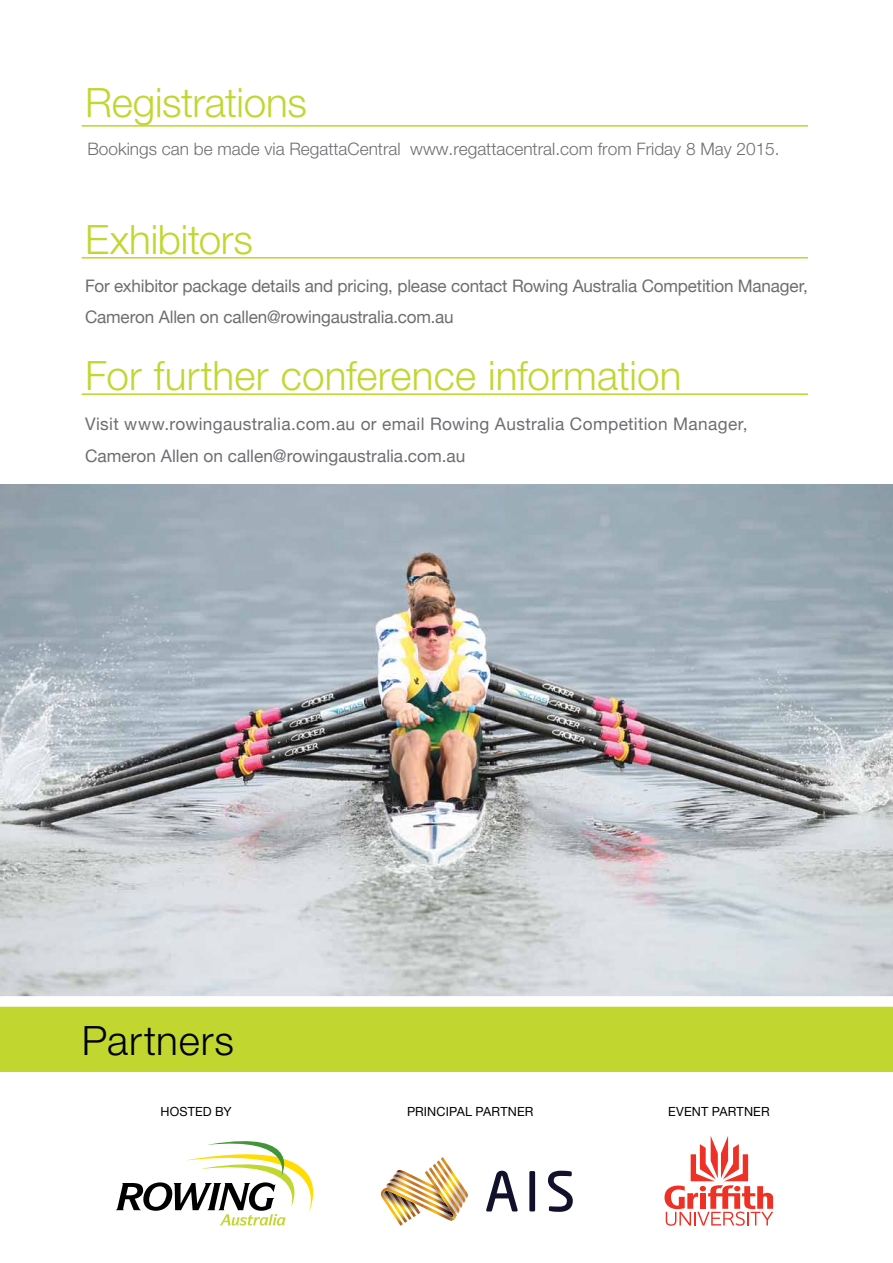
<style>
.page{position:relative;width:893px;height:1263px;background:#fff}
.page>*{position:absolute;margin:0;border:0;box-sizing:border-box;transform-origin:0 0}
.t1{font:300 40.5px "Helvetica Neue";letter-spacing:-.005em;color:#c1d72f}
.t2{font:300 40.5px "Helvetica Neue";letter-spacing:.02em;color:#000}
.t3{font:17.25px/31.7px "Helvetica Neue";letter-spacing:-.005em;color:#6d6e71}
.t4{font:17.25px/31.7px "Helvetica Neue";letter-spacing:.015em;color:#6d6e71}
.t5{font:300 17.25px "Helvetica Neue";color:#6d6e71}
.t6{font:12.6px "Helvetica Neue";letter-spacing:.01em;color:#000}
</style>
<div class="page">
<div style="left:0;top:1002px;width:893px;height:69px;background:#c1d72f"></div>
<img style="left:0;top:485px;width:893px;height:511px">
<hr style="left:82px;top:257px;width:726px;height:2px;background:#c1d72f">
<hr style="left:82px;top:393px;width:726px;height:2px;background:#c1d72f">
<hr style="left:82px;top:125px;width:726px;height:2px;background:#c1d72f">
<svg style="left:116px;top:1141px;width:197px;height:84px"></svg>
<svg style="left:486px;top:1171px;width:32px;height:40px"></svg>
<div style="left:529px;top:1171px;width:6px;height:40px;background:#11112b"></div>
<svg style="left:548px;top:1171px;width:25px;height:41px"></svg>
<img style="left:397px;top:1221px;width:6px;height:5px">
<img style="left:381px;top:1157px;width:87px;height:64px">
<img style="left:382px;top:1188px;width:43px;height:19px">
<svg style="left:664px;top:1136px;width:109px;height:90px"></svg>
<div style="left:0;top:996px;width:893px;height:11px;background:#fff"></div>
<h1 class="t1" style="left:85px;top:78px;width:223px">Registrations</h1>
<p class="t5" style="left:87px;top:139px;width:694px">Bookings can be made via RegattaCentral www.regattacentral.com from Friday 8 May 2015.</p>
<h1 class="t1" style="left:85px;top:215px;width:170px">Exhibitors</h1>
<p class="t3" style="left:85px;top:268px;width:724px">For exhibitor package details and pricing, please contact Rowing Australia Competition Manager,<br>Cameron Allen on callen@rowingaustralia.com.au</p>
<h1 class="t1" style="left:85px;top:351px;width:598px">For further conference information</h1>
<p class="t4" style="left:85px;top:407px;width:664px">Visit www.rowingaustralia.com.au or email Rowing Australia Competition Manager,<br>Cameron Allen on callen@rowingaustralia.com.au</p>
<h1 class="t2" style="left:82px;top:1015px;width:154px">Partners</h1>
<p class="t6" style="left:161px;top:1101px;width:73px">HOSTED BY</p>
<p class="t6" style="left:407px;top:1101px;width:128px">PRINCIPAL PARTNER</p>
<p class="t6" style="left:668px;top:1101px;width:103px">EVENT PARTNER</p>
</div>
